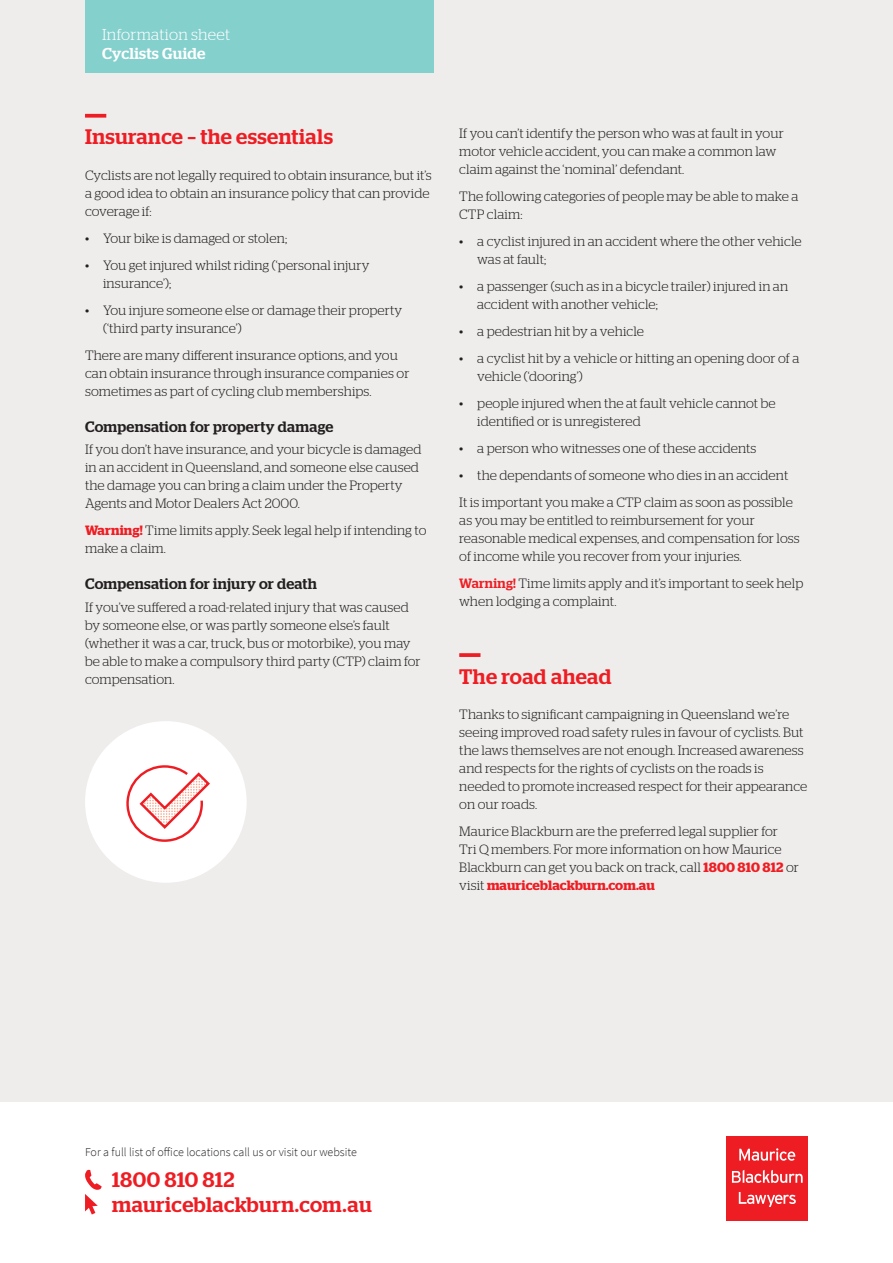
<style>
.page{position:relative;width:893px;height:1263px;background:#fff}
.page>*{position:absolute;margin:0;border:0;box-sizing:border-box;transform-origin:0 0}
.t1{font:500 21px/24.8px "Stag";letter-spacing:.015em;color:#ee1d23}
.t2{font:300 15.75px "Stag";letter-spacing:.02em;color:#fff}
.t3{font:500 15.75px "Stag";letter-spacing:.02em;color:#fff}
.t4{font:500 15px "Stag";letter-spacing:.02em;color:#231f20}
.t5{font:300 13.5px/18px "Stag";letter-spacing:.005em;color:#231f20}
.t6{font:300 12px "Source Sans Pro";color:#231f20}
.s1{font-weight:600;color:#ee1d23}
.s2{font-weight:500;color:#ee1d23}
</style>
<div class="page">
<div style="left:0;top:0;width:893px;height:1101px;background:#efedec"></div>
<div style="left:85px;top:0;width:349px;height:72px;background:#84d0cd"></div>
<svg style="left:85px;top:1170px;width:17px;height:44px"></svg>
<div style="left:727px;top:1136px;width:81px;height:84px;background:#ee1d23"></div>
<svg style="left:739px;top:1192px;width:57px;height:15px"></svg>
<svg style="left:732px;top:1170px;width:71px;height:13px"></svg>
<svg style="left:739px;top:1148px;width:56px;height:13px"></svg>
<svg style="left:85px;top:114px;width:21px;height:4px"></svg>
<svg style="left:459px;top:653px;width:21px;height:4px"></svg>
<div style="left:85px;top:721px;width:162px;height:162px;background:#fff;border-radius:50%"></div>
<svg style="left:126px;top:765px;width:84px;height:77px"></svg>
<p class="t2" style="left:102px;top:25px;width:130px">Information sheet</p>
<p class="t3" style="left:102px;top:44px;width:105px">Cyclists Guide</p>
<h1 class="t1" style="left:85px;top:124px;width:249px">Insurance – the essentials</h1>
<p class="t5" style="left:85px;top:166px;width:348px">Cyclists are not legally required to obtain insurance, but it’s a good idea to obtain an insurance policy that can provide coverage if:</p>
<p class="t5" style="left:85px;top:229px;width:204px">• Your bike is damaged or stolen;</p>
<p class="t5" style="left:103px;top:256px;width:268px;text-indent:-18px">• You get injured whilst riding (‘personal injury insurance’);</p>
<p class="t5" style="left:103px;top:301px;width:301px;text-indent:-18px">• You injure someone else or damage their property (‘third party insurance’)</p>
<p class="t5" style="left:85px;top:346px;width:326px">There are many different insurance options, and you can obtain insurance through insurance companies or sometimes as part of cycling club memberships.</p>
<p class="t4" style="left:85px;top:418px;width:250px">Compensation for property damage</p>
<p class="t5" style="left:85px;top:440px;width:338px">If you don’t have insurance, and your bicycle is damaged in an accident in Queensland, and someone else caused the damage you can bring a claim under the Property Agents and Motor Dealers Act 2000.</p>
<p class="t5" style="left:85px;top:521px;width:343px"><span class="s1">Warning!</span> Time limits apply. Seek legal help if intending to make a claim.</p>
<p class="t4" style="left:85px;top:575px;width:233px">Compensation for injury or death</p>
<p class="t5" style="left:85px;top:598px;width:337px">If you’ve suffered a road-related injury that was caused by someone else, or was partly someone else’s fault (whether it was a car, truck, bus or motorbike), you may be able to make a compulsory third party (CTP) claim for compensation.</p>
<p class="t5" style="left:459px;top:124px;width:326px">If you can’t identify the person who was at fault in your motor vehicle accident, you can make a common law claim against the ‘nominal’ defendant.</p>
<p class="t5" style="left:459px;top:187px;width:341px">The following categories of people may be able to make a<br>CTP claim:</p>
<p class="t5" style="left:477px;top:232px;width:326px;text-indent:-18px">• a cyclist injured in an accident where the other vehicle was at fault;</p>
<p class="t5" style="left:477px;top:277px;width:312px;text-indent:-18px">• a passenger (such as in a bicycle trailer) injured in an accident with another vehicle;</p>
<p class="t5" style="left:459px;top:322px;width:186px">• a pedestrian hit by a vehicle</p>
<p class="t5" style="left:477px;top:349px;width:324px;text-indent:-18px">• a cyclist hit by a vehicle or hitting an opening door of a vehicle (‘dooring’)</p>
<p class="t5" style="left:477px;top:394px;width:300px;text-indent:-18px">• people injured when the at fault vehicle cannot be identified or is unregistered</p>
<p class="t5" style="left:459px;top:439px;width:299px">• a person who witnesses one of these accidents</p>
<p class="t5" style="left:459px;top:462px;width:335px;line-height:27px">• the dependants of someone who dies in an accident<br>It is important you make a CTP claim as soon as possible</p>
<p class="t5" style="left:459px;top:511px;width:342px">as you may be entitled to reimbursement for your reasonable medical expenses, and compensation for loss of income while you recover from your injuries.</p>
<p class="t5" style="left:459px;top:574px;width:346px"><span class="s2">Warning!</span> Time limits apply and it’s important to seek help when lodging a complaint.</p>
<h1 class="t1" style="left:459px;top:664px;width:154px">The road ahead</h1>
<p class="t5" style="left:459px;top:705px;width:350px">Thanks to significant campaigning in Queensland we’re seeing improved road safety rules in favour of cyclists. But the laws themselves are not enough. Increased awareness and respects for the rights of cyclists on the roads is needed to promote increased respect for their appearance on our roads.</p>
<p class="t5" style="left:459px;top:822px;width:341px">Maurice Blackburn are the preferred legal supplier for<br>Tri Q members. For more information on how Maurice Blackburn can get you back on track, call <span class="s1">1800 810 812</span> or visit <span class="s1">mauriceblackburn.com.au</span></p>
<p class="t6" style="left:85px;top:1144px;width:273px">For a full list of office locations call us or visit our website</p>
<h1 class="t1" style="left:112px;top:1167px;width:261px">1800 810 812 mauriceblackburn.com.au</h1>
</div>
